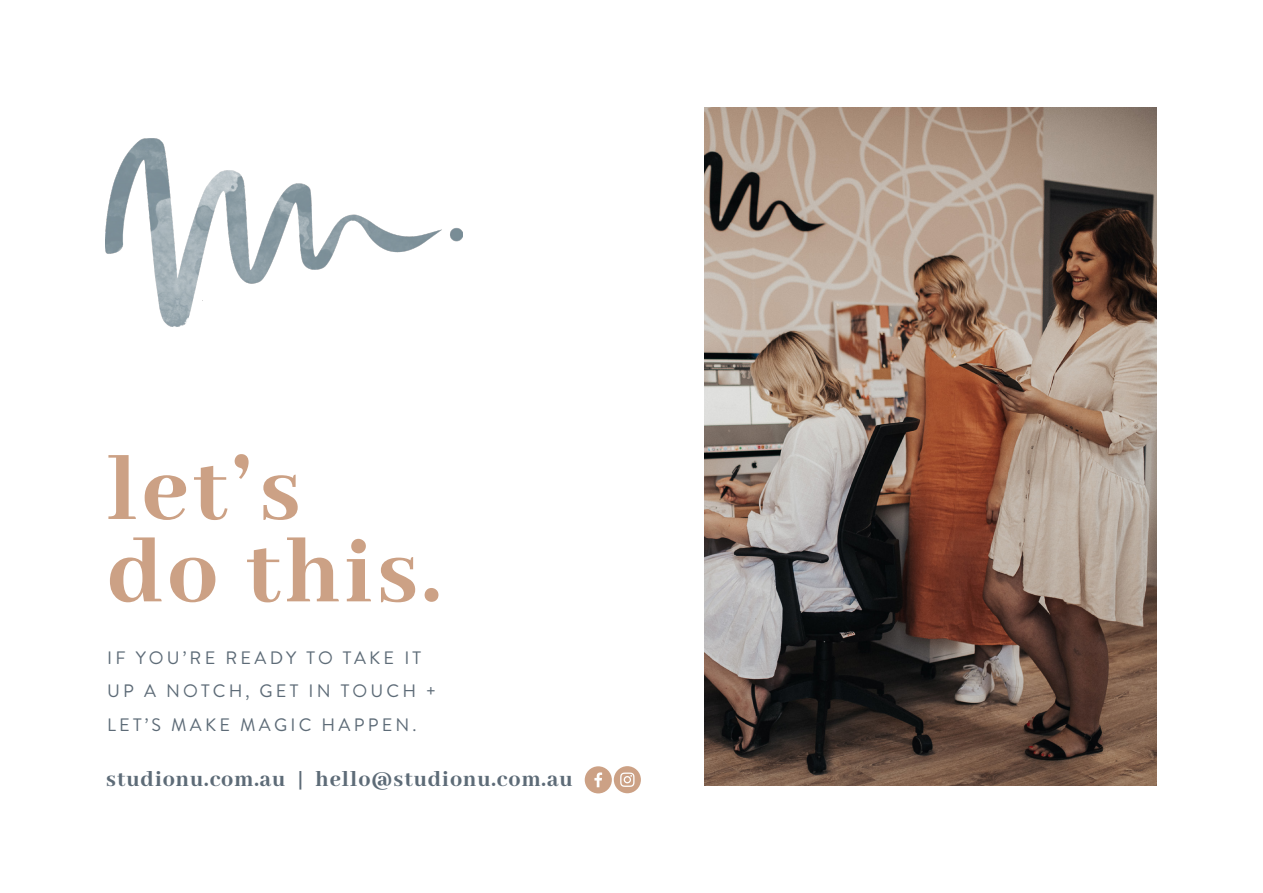
<style>
.page{position:relative;width:1263px;height:893px;background:#fff}
.page>*{position:absolute;margin:0;border:0;box-sizing:border-box;transform-origin:0 0}
.t1{font:800 100.65px/82.3px "Abhaya Libre";letter-spacing:.04em;color:#cca185}
.t2{font:800 24px "Abhaya Libre";letter-spacing:.04em;color:#5d6b77}
.FAQ_Question{font:18px/33px "Brandon Grotesque";letter-spacing:.18em;color:#5d6b77}
</style>
<div class="page">
<img style="left:704px;top:107px;width:453px;height:679px">
<div style="left:614px;top:766px;width:27px;height:27px;background:#cca185;border-radius:50%"></div>
<svg style="left:620px;top:772px;width:14px;height:15px"></svg>
<div style="left:585px;top:766px;width:27px;height:27px;background:#cca185;border-radius:50%"></div>
<svg style="left:594px;top:772px;width:8px;height:15px"></svg>
<img style="left:105px;top:138px;width:357px;height:189px">
<p class="t1" style="left:107px;top:452px;width:335px">let’s<br>do this.</p>
<p class="FAQ_Question" style="left:107px;top:642px;width:330px">IF YOU’RE READY TO TAKE IT<br>UP A NOTCH, GET IN TOUCH +<br>LET’S MAKE MAGIC HAPPEN.</p>
<p class="t2" style="left:106px;top:766px;width:468px">studionu.com.au | hello@studionu.com.au</p>
</div>
